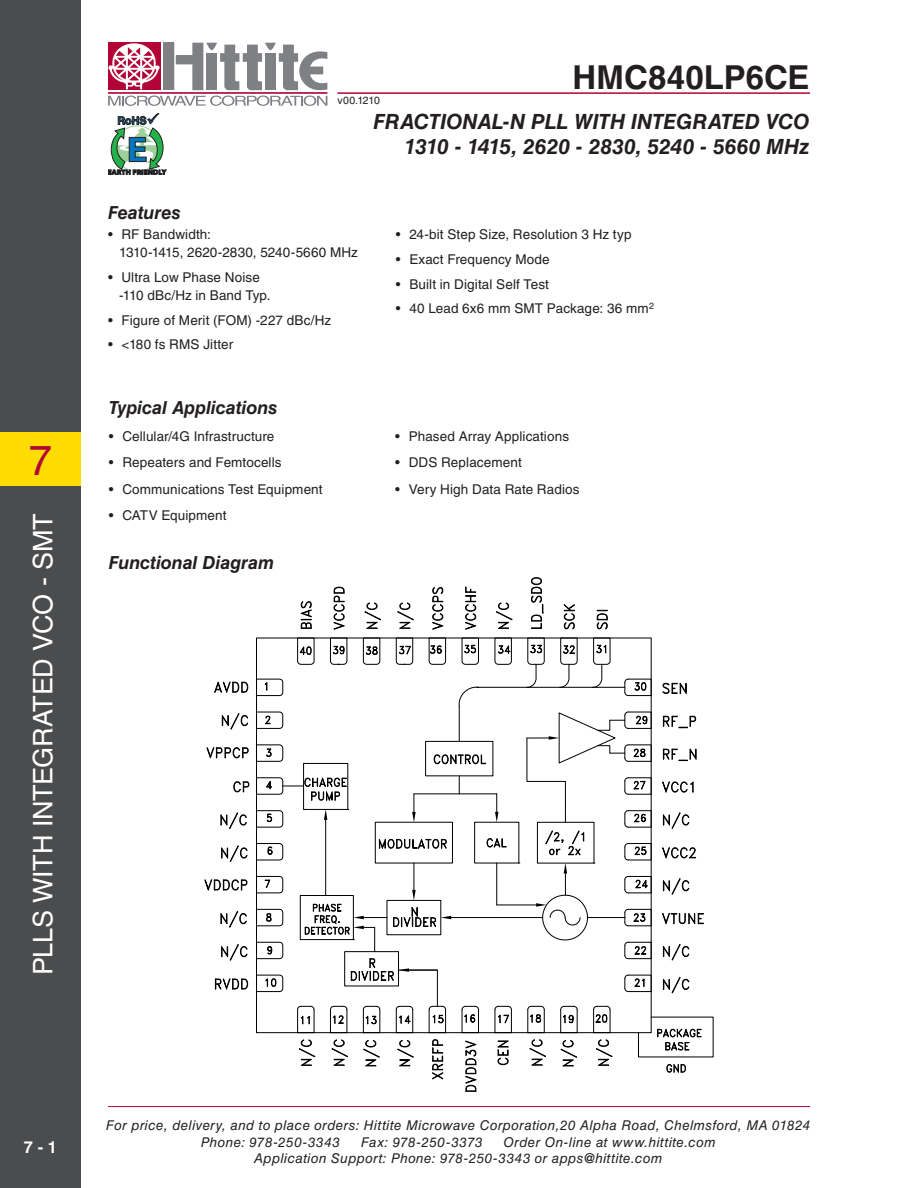
<style>
.page{position:relative;width:918px;height:1188px;background:#fff}
.page>*{position:absolute;margin:0;border:0;box-sizing:border-box;transform-origin:0 0}
.t1{font:42px "Helvetica LT Std";color:#b30437}
.t2{font:700 33px "Helvetica LT Std";color:#231f20}
.t3{font:27px "Helvetica LT Std";letter-spacing:-.015em;color:#fff}
.t4{font:italic 700 21px/25.2px "Helvetica LT Std";letter-spacing:-.005em;color:#231f20;text-align:right}
.t5{font:italic 700 18px "Helvetica LT Std";letter-spacing:-.005em;color:#231f20}
.t6{font:700 16.5px "Helvetica LT Std";color:#fff}
.t7{font:13.5px/18px "Helvetica LT Std";letter-spacing:.01em;color:#231f20}
.t8{font:italic 13.5px/16.5px "Helvetica LT Std";letter-spacing:.03em;color:#231f20}
.t9{font:10.5px "Helvetica LT Std";letter-spacing:-.015em;color:#231f20}
</style>
<div class="page">
<hr style="left:108px;top:1106px;width:702px;height:1px;background:#b30437">
<hr style="left:338px;top:92px;width:472px;height:2px;background:#b30437">
<div style="left:163px;top:43px;width:11px;height:47px;background:#7e8083"></div>
<div style="left:108px;top:43px;width:52px;height:47px;background:#b30437"></div>
<hr style="left:108px;top:92px;width:219px;height:2px;background:#b30437">
<svg style="left:176px;top:43px;width:151px;height:47px"></svg>
<svg style="left:108px;top:96px;width:219px;height:10px"></svg>
<svg style="left:108px;top:43px;width:52px;height:46px"></svg>
<div style="left:0;top:0;width:81px;height:1188px;background:#4b4c4d"></div>
<div style="left:0;top:432px;width:81px;height:54px;background:#ffdc01"></div>
<svg style="left:108px;top:113px;width:58px;height:62px"></svg>
<svg style="left:256px;top:678px;width:28px;height:18px"></svg>
<svg style="left:256px;top:711px;width:28px;height:18px"></svg>
<svg style="left:256px;top:744px;width:28px;height:18px"></svg>
<svg style="left:256px;top:810px;width:28px;height:18px"></svg>
<svg style="left:256px;top:843px;width:28px;height:18px"></svg>
<svg style="left:256px;top:876px;width:28px;height:18px"></svg>
<svg style="left:256px;top:908px;width:28px;height:19px"></svg>
<svg style="left:256px;top:941px;width:28px;height:19px"></svg>
<svg style="left:256px;top:974px;width:28px;height:18px"></svg>
<svg style="left:624px;top:678px;width:28px;height:19px"></svg>
<svg style="left:624px;top:974px;width:28px;height:19px"></svg>
<svg style="left:461px;top:1005px;width:18px;height:29px"></svg>
<svg style="left:494px;top:1005px;width:18px;height:29px"></svg>
<svg style="left:297px;top:637px;width:18px;height:28px"></svg>
<svg style="left:363px;top:637px;width:18px;height:28px"></svg>
<svg style="left:428px;top:637px;width:18px;height:28px"></svg>
<svg style="left:461px;top:637px;width:18px;height:28px"></svg>
<svg style="left:494px;top:637px;width:18px;height:28px"></svg>
<svg style="left:214px;top:681px;width:35px;height:12px"></svg>
<svg style="left:221px;top:713px;width:28px;height:17px"></svg>
<svg style="left:206px;top:747px;width:43px;height:12px"></svg>
<svg style="left:233px;top:781px;width:17px;height:12px"></svg>
<svg style="left:204px;top:879px;width:44px;height:12px"></svg>
<svg style="left:220px;top:911px;width:27px;height:17px"></svg>
<svg style="left:221px;top:944px;width:27px;height:17px"></svg>
<svg style="left:215px;top:978px;width:34px;height:12px"></svg>
<svg style="left:596px;top:609px;width:12px;height:21px"></svg>
<svg style="left:662px;top:977px;width:28px;height:17px"></svg>
<svg style="left:297px;top:1005px;width:19px;height:61px"></svg>
<svg style="left:465px;top:1040px;width:12px;height:52px"></svg>
<svg style="left:497px;top:1040px;width:12px;height:26px"></svg>
<svg style="left:527px;top:1005px;width:20px;height:61px"></svg>
<svg style="left:560px;top:1005px;width:18px;height:62px"></svg>
<svg style="left:593px;top:1005px;width:20px;height:61px"></svg>
<svg style="left:638px;top:1016px;width:76px;height:57px"></svg>
<svg style="left:330px;top:637px;width:18px;height:28px"></svg>
<svg style="left:395px;top:637px;width:19px;height:28px"></svg>
<svg style="left:662px;top:944px;width:28px;height:17px"></svg>
<svg style="left:662px;top:913px;width:42px;height:12px"></svg>
<svg style="left:662px;top:878px;width:28px;height:17px"></svg>
<svg style="left:662px;top:847px;width:34px;height:12px"></svg>
<svg style="left:662px;top:812px;width:28px;height:17px"></svg>
<svg style="left:662px;top:781px;width:32px;height:12px"></svg>
<svg style="left:663px;top:748px;width:34px;height:13px"></svg>
<svg style="left:663px;top:715px;width:34px;height:13px"></svg>
<svg style="left:662px;top:682px;width:25px;height:12px"></svg>
<svg style="left:563px;top:604px;width:12px;height:26px"></svg>
<svg style="left:531px;top:577px;width:12px;height:52px"></svg>
<svg style="left:496px;top:602px;width:17px;height:27px"></svg>
<svg style="left:465px;top:586px;width:12px;height:44px"></svg>
<svg style="left:432px;top:587px;width:12px;height:43px"></svg>
<svg style="left:397px;top:602px;width:17px;height:27px"></svg>
<svg style="left:364px;top:602px;width:17px;height:27px"></svg>
<svg style="left:333px;top:586px;width:12px;height:44px"></svg>
<svg style="left:300px;top:601px;width:12px;height:28px"></svg>
<svg style="left:378px;top:838px;width:69px;height:11px"></svg>
<svg style="left:433px;top:754px;width:54px;height:11px"></svg>
<div style="left:387px;top:900px;width:54px;height:35px;border:1px solid #000"></div>
<div style="left:300px;top:895px;width:54px;height:45px;border:1px solid #000"></div>
<svg style="left:486px;top:838px;width:21px;height:10px"></svg>
<div style="left:303px;top:763px;width:45px;height:47px;border:1px solid #000"></div>
<div style="left:344px;top:951px;width:55px;height:35px;border:1px solid #000"></div>
<svg style="left:495px;top:794px;width:3px;height:28px"></svg>
<svg style="left:412px;top:863px;width:4px;height:37px"></svg>
<svg style="left:412px;top:794px;width:4px;height:28px"></svg>
<svg style="left:256px;top:777px;width:91px;height:24px"></svg>
<svg style="left:393px;top:906px;width:58px;height:22px"></svg>
<hr style="left:451px;top:917px;width:92px;height:1px;background:#000">
<hr style="left:497px;top:905px;width:39px;height:1px;background:#000">
<hr style="left:496px;top:863px;width:1px;height:42px;background:#000">
<svg style="left:304px;top:903px;width:83px;height:49px"></svg>
<svg style="left:324px;top:809px;width:3px;height:11px"></svg>
<hr style="left:325px;top:820px;width:1px;height:76px;background:#000">
<div style="left:375px;top:822px;width:78px;height:41px;border:1px solid #000"></div>
<div style="left:425px;top:741px;width:68px;height:35px;border:1px solid #000"></div>
<hr style="left:477px;top:687px;width:148px;height:1px;background:#000">
<svg style="left:458px;top:686px;width:22px;height:22px"></svg>
<svg style="left:526px;top:637px;width:19px;height:51px"></svg>
<svg style="left:559px;top:637px;width:19px;height:51px"></svg>
<svg style="left:592px;top:637px;width:19px;height:51px"></svg>
<hr style="left:459px;top:707px;width:1px;height:34px;background:#000">
<svg style="left:526px;top:711px;width:126px;height:249px"></svg>
<svg style="left:329px;top:958px;width:118px;height:122px"></svg>
<hr style="left:414px;top:793px;width:83px;height:1px;background:#000">
<svg style="left:459px;top:776px;width:1px;height:18px"></svg>
<svg style="left:220px;top:812px;width:27px;height:17px"></svg>
<svg style="left:221px;top:845px;width:27px;height:17px"></svg>
<h1 class="t1" style="left:29px;top:436px;width:25px">7</h1>
<h3 class="t3" style="left:27px;top:975px;width:463px;rotate:-90deg">PLLS WITH INTEGRATED VCO - SMT</h3>
<h2 class="t2" style="left:573px;top:57px;width:239px">HMC840LP6CE</h2>
<p class="t9" style="left:338px;top:94px;width:44px">v00.1210</p>
<h3 class="t4" style="left:373px;top:108px;width:438px">FRACTIONAL-N PLL WITH INTEGRATED VCO<br>1310 - 1415, 2620 - 2830, 5240 - 5660 MHz</h3>
<h3 class="t5" style="left:108px;top:201px;width:74px">Features</h3>
<p class="t7" style="left:119px;top:225px;width:240px;text-indent:-11px">• RF Bandwidth:<br>1310-1415, 2620-2830, 5240-5660 MHz</p>
<p class="t7" style="left:119px;top:268px;width:153px;text-indent:-11px">• Ultra Low Phase Noise -110 dBc/Hz in Band Typ.</p>
<p class="t7" style="left:108px;top:311px;width:225px">• Figure of Merit (FOM) -227 dBc/Hz</p>
<p class="t7" style="left:108px;top:336px;width:127px">• &lt;180 fs RMS Jitter</p>
<h3 class="t5" style="left:109px;top:396px;width:170px">Typical Applications</h3>
<p class="t7" style="left:109px;top:427px;width:167px">• Cellular/4G Infrastructure</p>
<p class="t7" style="left:109px;top:454px;width:174px">• Repeaters and Femtocells</p>
<p class="t7" style="left:109px;top:480px;width:215px">• Communications Test Equipment</p>
<p class="t7" style="left:109px;top:506px;width:119px">• CATV Equipment</p>
<h3 class="t5" style="left:109px;top:552px;width:167px">Functional Diagram</h3>
<p class="t7" style="left:396px;top:225px;width:237px">• 24-bit Step Size, Resolution 3 Hz typ</p>
<p class="t7" style="left:396px;top:250px;width:155px">• Exact Frequency Mode</p>
<p class="t7" style="left:396px;top:275px;width:155px">• Built in Digital Self Test</p>
<p class="t7" style="left:396px;top:300px;width:260px">• 40 Lead 6x6 mm SMT Package: 36 mm<sup>2</sup></p>
<p class="t7" style="left:395px;top:427px;width:175px">• Phased Array Applications</p>
<p class="t7" style="left:395px;top:454px;width:128px">• DDS Replacement</p>
<p class="t7" style="left:395px;top:480px;width:186px">• Very High Data Rate Radios</p>
<p class="t6" style="left:24px;top:1137px;width:35px">7 - 1</p>
<p class="t8" style="left:201px;top:1117px;width:611px;text-indent:-95px">For price, delivery, and to place orders: Hittite Microwave Corporation,20 Alpha Road, Chelmsford, MA 01824<br>Phone: 978-250-3343</p>
<p class="t8" style="left:254px;top:1134px;width:463px;text-indent:249px">Order On-line at www.hittite.com<br>Application Support: Phone: 978-250-3343 or apps@hittite.com</p>
<p class="t8" style="left:361px;top:1134px;width:123px">Fax: 978-250-3373</p>
</div>
